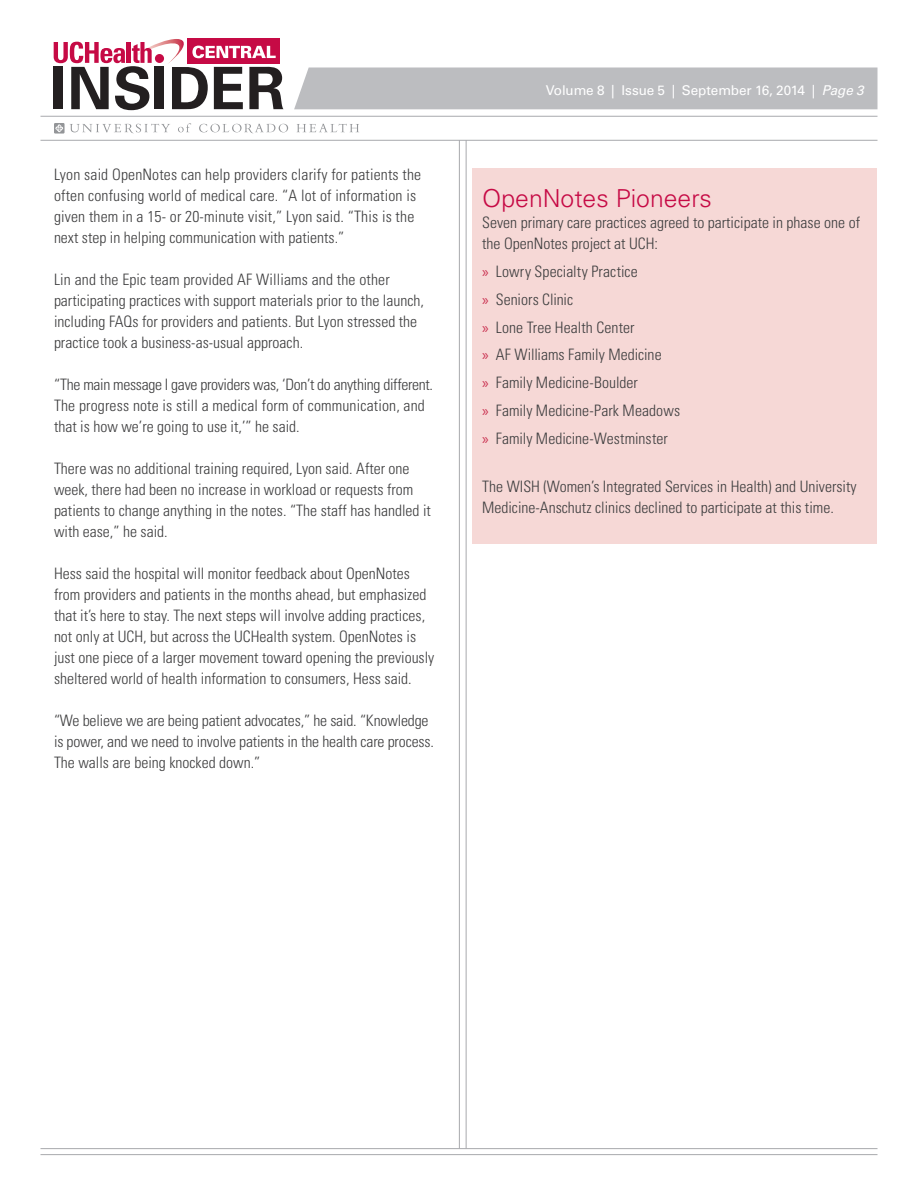
<style>
.page{position:relative;width:918px;height:1188px;background:#fff}
.page>*{position:absolute;margin:0;border:0;box-sizing:border-box;transform-origin:0 0}
.t1{font:300 24.75px "Univers LT";color:#c60a45}
.t2{font:300 condensed 15.75px/21px "Univers LT";color:#3e3e3f}
.bullets{font:13.5px "Univers LT";letter-spacing:-.01em;color:#fff}
.s1{font-family:"Univers"}
.s2{font-family:"Univers";font-style:italic}
.s3{font-family:"Myriad Pro";font-weight:400;font-stretch:normal;color:#ca3150}
</style>
<div class="page">
<hr style="left:40px;top:116px;width:838px;height:1px;background:#a8a9ad">
<hr style="left:40px;top:140px;width:838px;height:1px;background:#a8a9ad">
<div style="left:294px;top:68px;width:584px;height:41px;background:#bcbdc0"></div>
<hr style="left:40px;top:1148px;width:838px;height:1px;background:#a8a9ad">
<hr style="left:40px;top:1154px;width:838px;height:1px;background:#a8a9ad">
<svg style="left:178px;top:123px;width:13px;height:9px"></svg>
<svg style="left:297px;top:124px;width:62px;height:8px"></svg>
<svg style="left:199px;top:124px;width:89px;height:9px"></svg>
<svg style="left:54px;top:123px;width:116px;height:11px"></svg>
<svg style="left:54px;top:39px;width:229px;height:71px"></svg>
<div style="left:472px;top:168px;width:406px;height:376px;background:#f6d8d6"></div>
<hr style="left:466px;top:140px;width:1px;height:1009px;background:#a8a9ad">
<hr style="left:459px;top:140px;width:1px;height:1009px;background:#a8a9ad">
<p class="t2" style="left:54px;top:164px;width:369px">Lyon said OpenNotes can help providers clarify for patients the often confusing world of medical care. “A lot of information is given them in a 15- or 20-minute visit,” Lyon said. “This is the next step in helping communication with patients.”</p>
<p class="t2" style="left:54px;top:269px;width:371px">Lin and the Epic team provided AF Williams and the other participating practices with support materials prior to the launch, including FAQs for providers and patients. But Lyon stressed the practice took a business-as-usual approach.</p>
<p class="t2" style="left:54px;top:374px;width:381px">“The main message I gave providers was, ‘Don’t do anything different.<br>The progress note is still a medical form of communication, and that is how we’re going to use it,’” he said.</p>
<p class="t2" style="left:54px;top:458px;width:378px">There was no additional training required, Lyon said. After one week, there had been no increase in workload or requests from patients to change anything in the notes. “The staff has handled it with ease,” he said.</p>
<p class="t2" style="left:54px;top:563px;width:382px">Hess said the hospital will monitor feedback about OpenNotes from providers and patients in the months ahead, but emphasized that it’s here to stay. The next steps will involve adding practices, not only at UCH, but across the UCHealth system. OpenNotes is just one piece of a larger movement toward opening the previously sheltered world of health information to consumers, Hess said.</p>
<p class="t2" style="left:54px;top:710px;width:381px">“We believe we are being patient advocates,” he said. “Knowledge is power, and we need to involve patients in the health care process.<br>The walls are being knocked down.”</p>
<p class="bullets" style="left:546px;top:82px;width:319px">Volume 8 | Issue 5 | September 16, 2014 <span class="s1">|</span> <span class="s2">Page 3</span></p>
<p class="t1" style="left:482px;top:184px;width:231px">OpenNotes Pioneers</p>
<p class="t2" style="left:482px;top:212px;width:379px">Seven primary care practices agreed to participate in phase one of the OpenNotes project at UCH:</p>
<p class="t2" style="left:482px;top:261px;width:157px"><span class="s3">»</span> Lowry Specialty Practice</p>
<p class="t2" style="left:482px;top:289px;width:92px"><span class="s3">»</span> Seniors Clinic</p>
<p class="t2" style="left:482px;top:317px;width:154px"><span class="s3">»</span> Lone Tree Health Center</p>
<p class="t2" style="left:482px;top:344px;width:181px"><span class="s3">»</span> AF Williams Family Medicine</p>
<p class="t2" style="left:482px;top:372px;width:157px"><span class="s3">»</span> Family Medicine-Boulder</p>
<p class="t2" style="left:482px;top:400px;width:199px"><span class="s3">»</span> Family Medicine-Park Meadows</p>
<p class="t2" style="left:482px;top:428px;width:187px"><span class="s3">»</span> Family Medicine-Westminster</p>
<p class="t2" style="left:482px;top:476px;width:376px">The WISH (Women’s Integrated Services in Health) and University<br>Medicine-Anschutz clinics declined to participate at this time.</p>
</div>
